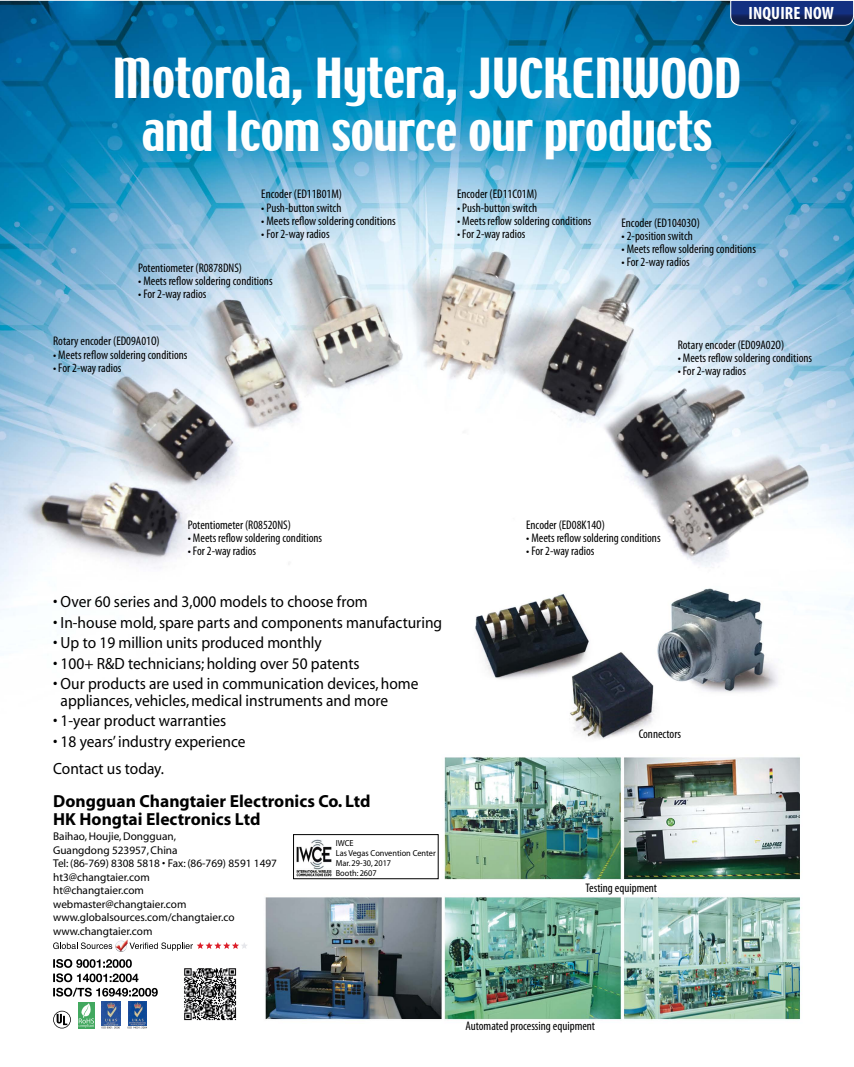
<style>
.page{position:relative;width:854px;height:1067px;background:#fff}
.page>*{position:absolute;margin:0;border:0;box-sizing:border-box;transform-origin:0 0}
.t1{font:48.75px/52.5px "Techno";color:#fff;text-align:center}
.t2{font:700 condensed 17.88px "Myriad Pro";letter-spacing:.01em;color:#fff}
.t3{font:700 17.5px/18.8px "Myriad";color:#000}
.t4{font:16.25px/16.9px "Myriad";color:#000;scale:.95 1}
.t5{font:condensed 12.5px "Myriad Pro";color:#000}
.t6{font:11.25px/13.5px "Myriad";color:#000}
.t7{font:8.75px/10px "Myriad";color:#000;scale:.95 1}
</style>
<div class="page">
<img style="left:0;top:1px;width:854px;height:1028px">
<svg style="left:53px;top:939px;width:195px;height:13px"></svg>
<svg style="left:53px;top:959px;width:79px;height:8px"></svg>
<svg style="left:53px;top:973px;width:105px;height:23px"></svg>
<svg style="left:53px;top:1010px;width:18px;height:18px"></svg>
<div style="left:78px;top:1001px;width:17px;height:27px;background:#42a85f"></div>
<svg style="left:79px;top:1003px;width:15px;height:24px"></svg>
<img style="left:102px;top:1001px;width:19px;height:24px">
<svg style="left:102px;top:1026px;width:18px;height:2px"></svg>
<img style="left:128px;top:1001px;width:19px;height:24px">
<svg style="left:128px;top:1026px;width:19px;height:2px"></svg>
<div style="left:176px;top:960px;width:68px;height:67px;background:#fff"></div>
<img style="left:184px;top:968px;width:53px;height:52px">
<img style="left:296px;top:839px;width:36px;height:37px">
<div style="left:293px;top:834px;width:145px;height:45px;border:1px solid #000"></div>
<svg style="left:730px;top:0;width:124px;height:26px;background:#263c79"></svg>
<h2 class="t2" style="left:748px;top:2px;width:87px">INQUIRE NOW</h2>
<h1 class="t1" style="left:112px;top:55px;width:630px">Motorola, Hytera, JVCKENWOOD and Icom source our products</h1>
<p class="t5" style="left:261px;top:187px;width:82px">Encoder (ED11B01M)</p>
<p class="t5" style="left:261px;top:200px;width:82px">• Push-button switch</p>
<p class="t5" style="left:261px;top:213px;width:136px">• Meets reflow soldering conditions</p>
<p class="t5" style="left:261px;top:226px;width:70px">• For 2-way radios</p>
<p class="t5" style="left:138px;top:260px;width:105px">Potentiometer (R0878DNS)</p>
<p class="t5" style="left:138px;top:273px;width:136px">• Meets reflow soldering conditions</p>
<p class="t5" style="left:138px;top:286px;width:70px">• For 2-way radios</p>
<p class="t5" style="left:53px;top:334px;width:108px">Rotary encoder (ED09A01O)</p>
<p class="t5" style="left:53px;top:347px;width:136px">• Meets reflow soldering conditions</p>
<p class="t5" style="left:53px;top:360px;width:70px">• For 2-way radios</p>
<p class="t5" style="left:457px;top:187px;width:82px">Encoder (ED11C01M)</p>
<p class="t5" style="left:457px;top:200px;width:82px">• Push-button switch</p>
<p class="t5" style="left:457px;top:213px;width:136px">• Meets reflow soldering conditions</p>
<p class="t5" style="left:457px;top:226px;width:70px">• For 2-way radios</p>
<p class="t5" style="left:621px;top:215px;width:80px">Encoder (ED10403O)</p>
<p class="t5" style="left:621px;top:228px;width:73px">• 2-position switch</p>
<p class="t5" style="left:621px;top:241px;width:136px">• Meets reflow soldering conditions</p>
<p class="t5" style="left:621px;top:254px;width:70px">• For 2-way radios</p>
<p class="t5" style="left:678px;top:337px;width:108px">Rotary encoder (ED09A02O)</p>
<p class="t5" style="left:678px;top:350px;width:136px">• Meets reflow soldering conditions</p>
<p class="t5" style="left:678px;top:364px;width:70px">• For 2-way radios</p>
<p class="t5" style="left:188px;top:517px;width:105px">Potentiometer (R08520NS)</p>
<p class="t5" style="left:188px;top:530px;width:136px">• Meets reflow soldering conditions</p>
<p class="t5" style="left:188px;top:543px;width:70px">• For 2-way radios</p>
<h3 class="t4" style="left:53px;top:594px;width:333px">• Over 60 series and 3,000 models to choose from</h3>
<h3 class="t4" style="left:53px;top:614px;width:411px">• In-house mold, spare parts and components manufacturing</h3>
<h3 class="t4" style="left:53px;top:635px;width:284px">• Up to 19 million units produced monthly</h3>
<h3 class="t4" style="left:53px;top:655px;width:324px">• 100+ R&amp;D technicians; holding over 50 patents</h3>
<h3 class="t4" style="left:61px;top:676px;width:378px;text-indent:-8px">• Our products are used in communication devices, home appliances, vehicles, medical instruments and more</h3>
<h3 class="t4" style="left:53px;top:713px;width:184px">• 1-year product warranties</h3>
<h3 class="t4" style="left:53px;top:728px;width:204px;line-height:27.5px">• 18 years’ industry experience<br>Contact us today.</h3>
<h3 class="t3" style="left:53px;top:792px;width:319px">Dongguan Changtaier Electronics Co. Ltd<br>HK Hongtai Electronics Ltd</h3>
<p class="t6" style="left:53px;top:830px;width:225px">Baihao, Houjie, Dongguan,<br>Guangdong 523957, China<br>Tel: (86-769) 8308 5818 • Fax: (86-769) 8591 1497 ht3@changtaier.com<br>ht@changtaier.com webmaster@changtaier.com www.globalsources.com/changtaier.co www.changtaier.com</p>
<p class="t7" style="left:336px;top:838px;width:107px">IWCE<br>Las Vegas Convention Center<br>Mar. 29-30, 2017<br>Booth: 2607</p>
<p class="t5" style="left:526px;top:517px;width:80px">Encoder (ED08K14O)</p>
<p class="t5" style="left:526px;top:530px;width:136px">• Meets reflow soldering conditions</p>
<p class="t5" style="left:526px;top:543px;width:70px">• For 2-way radios</p>
<p class="t5" style="left:639px;top:726px;width:44px">Connectors</p>
<p class="t5" style="left:586px;top:880px;width:73px">Testing equipment</p>
<p class="t5" style="left:465px;top:1018px;width:131px">Automated processing equipment</p>
</div>
